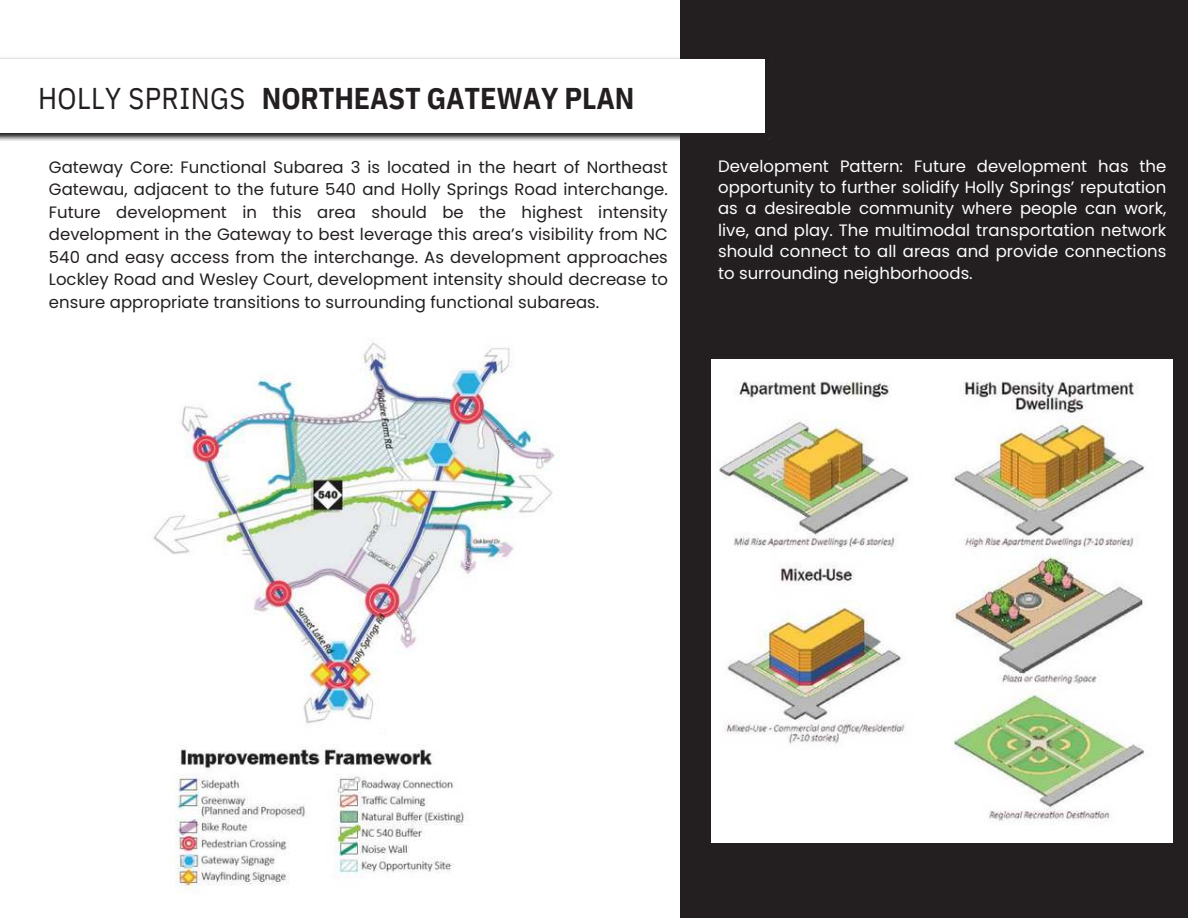
<style>
.page{position:relative;width:1188px;height:918px;background:#fff}
.page>*{position:absolute;margin:0;border:0;box-sizing:border-box;transform-origin:0 0}
.t1{font:700 30px "IBM Plex Sans Cond";letter-spacing:-.005em;color:#231f20}
.t2{font:16.5px/22.5px "Poppins";color:#231f20;text-align:justify}
.t3{font:16.5px/21.3px "Poppins";color:#fff;text-align:justify}
.s1{font-weight:400}
</style>
<div class="page">
<div style="left:681px;top:0;width:507px;height:918px;background:#231f20"></div>
<img style="left:0;top:55px;width:765px;height:86px">
<div style="left:0;top:59px;width:764px;height:74px;background:#fff"></div>
<img style="left:154px;top:340px;width:401px;height:551px">
<img style="left:711px;top:360px;width:462px;height:482px">
<h1 class="t1" style="left:38px;top:75px;width:598px"><span class="s1">HOLLY SPRINGS</span> NORTHEAST GATEWAY PLAN</h1>
<p class="t2" style="left:49px;top:156px;width:621px">Gateway Core: Functional Subarea 3 is located in the heart of Northeast Gatewau, adjacent to the future 540 and Holly Springs Road interchange.<br>Future development in this area should be the highest intensity development in the Gateway to best leverage this area’s visibility from NC 540 and easy access from the interchange. As development approaches Lockley Road and Wesley Court, development intensity should decrease to ensure appropriate transitions to surrounding functional subareas.</p>
<p class="t3" style="left:718px;top:155px;width:450px">Development Pattern: Future development has the opportunity to further solidify Holly Springs’ reputation as a desireable community where people can work, live, and play. The multimodal transportation network should connect to all areas and provide connections to surrounding neighborhoods.</p>
</div>
